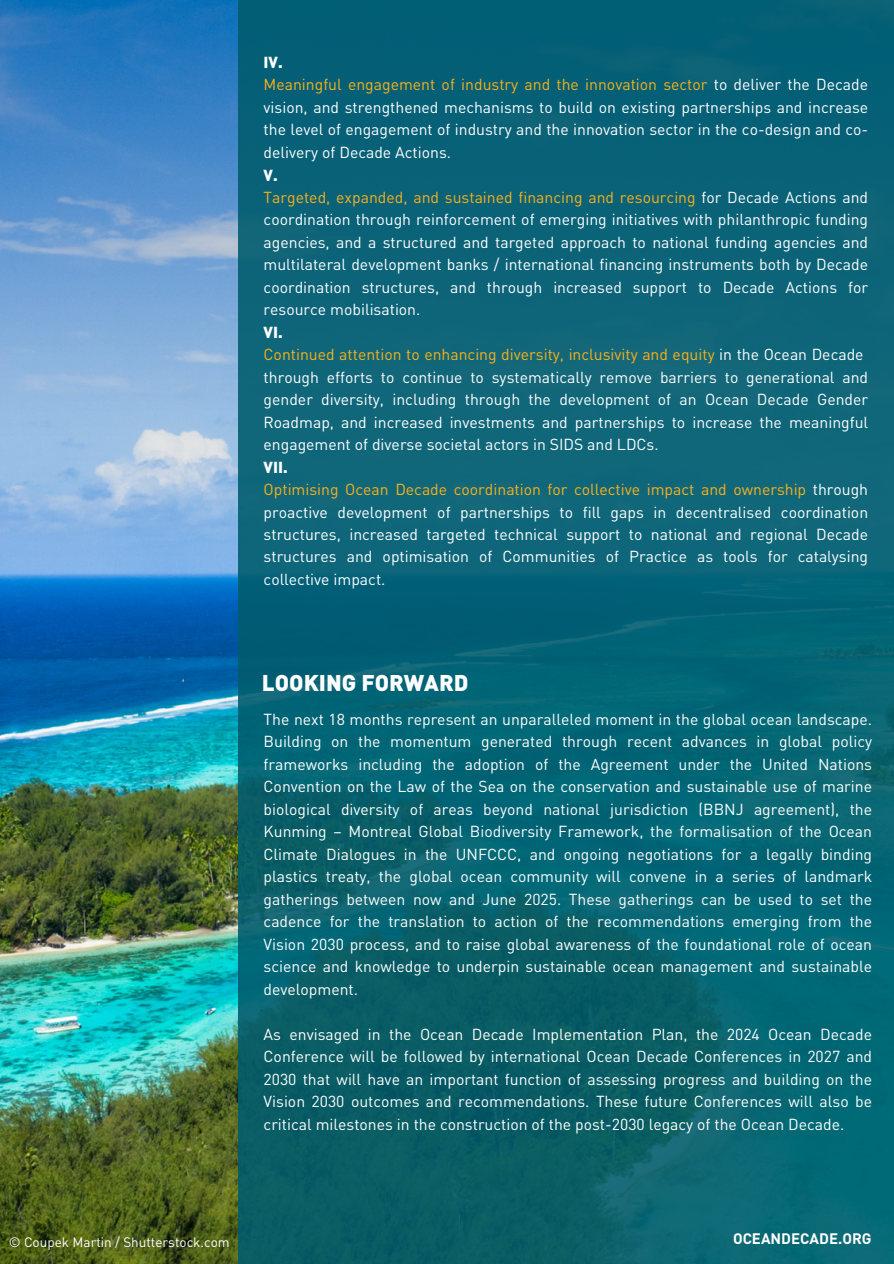
<style>
.page{position:relative;width:894px;height:1264px;background:#fff}
.page>*{position:absolute;margin:0;border:0;box-sizing:border-box;transform-origin:0 0}
.t1{font:900 22.5px "DIN Pro";color:#fff}
.t2{font:15.75px/22.5px "DIN Pro";color:#fff}
.t3{font:700 15px "DIN Pro";color:#fff}
.t4{font:13.5px "DIN Pro";color:#fff}
.s1{font-weight:900}
.s2{color:#f9b11a}
</style>
<div class="page">
<img style="left:0;top:0;width:238px;height:1263px">
<div style="left:238px;top:0;width:655px;height:1263px;background:linear-gradient(to bottom,#0a637c,#07636b)"></div>
<h1 class="t2" style="left:263px;top:51px;width:606px"><span class="s1">IV.<br></span><span class="s2">Meaningful engagement of industry and the innovation sector</span> to deliver the Decade vision, and strengthened mechanisms to build on existing partnerships and increase the level of engagement of industry and the innovation sector in the co-design and co&shy;delivery of Decade Actions.<br><span class="s1">V.</span></h1>
<h1 class="t2" style="left:263px;top:185px;width:606px"><span class="s2">Targeted, expanded, and sustained financing and resourcing</span> for Decade Actions and coordination through reinforcement of emerging initiatives with philanthropic funding agencies, and a structured and targeted approach to national funding agencies and multilateral development banks / international financing instruments both by Decade coordination structures, and through increased support to Decade Actions for resource mobilisation.<br><span class="s1">VI.</span></h1>
<h1 class="t2" style="left:263px;top:343px;width:606px"><span class="s2">Continued attention to enhancing diversity, inclusivity and equity</span> in the Ocean Decade through efforts to continue to systematically remove barriers to generational and gender diversity, including through the development of an Ocean Decade Gender Roadmap, and increased investments and partnerships to increase the meaningful engagement of diverse societal actors in SIDS and LDCs.<br><span class="s1">VII.</span></h1>
<h1 class="t2" style="left:263px;top:478px;width:606px;text-align:justify"><span class="s2">Optimising Ocean Decade coordination for collective impact and ownership</span> through proactive development of partnerships to fill gaps in decentralised coordination structures, increased targeted technical support to national and regional Decade structures and optimisation of Communities of Practice as tools for catalysing collective impact.</h1>
<h1 class="t1" style="left:262px;top:668px;width:208px">LOOKING FORWARD</h1>
<h1 class="t2" style="left:263px;top:707px;width:610px;text-align:justify">The next 18 months represent an unparalleled moment in the global ocean landscape.<br>Building on the momentum generated through recent advances in global policy frameworks including the adoption of the Agreement under the United Nations Convention on the Law of the Sea on the conservation and sustainable use of marine biological diversity of areas beyond national jurisdiction (BBNJ agreement), the Kunming – Montreal Global Biodiversity Framework, the formalisation of the Ocean Climate Dialogues in the UNFCCC, and ongoing negotiations for a legally binding plastics treaty, the global ocean community will convene in a series of landmark gatherings between now and June 2025. These gatherings can be used to set the cadence for the translation to action of the recommendations emerging from the Vision 2030 process, and to raise global awareness of the foundational role of ocean science and knowledge to underpin sustainable ocean management and sustainable development.</h1>
<h1 class="t2" style="left:263px;top:1022px;width:610px;text-align:justify">As envisaged in the Ocean Decade Implementation Plan, the 2024 Ocean Decade Conference will be followed by international Ocean Decade Conferences in 2027 and 2030 that will have an important function of assessing progress and building on the Vision 2030 outcomes and recommendations. These future Conferences will also be critical milestones in the construction of the post-2030 legacy of the Ocean Decade.</h1>
<h3 class="t4" style="left:9px;top:1233px;width:222px">© Coupek Martin / Shutterstock.com</h3>
<h3 class="t3" style="left:732px;top:1229px;width:140px">OCEANDECADE.ORG</h3>
</div>
